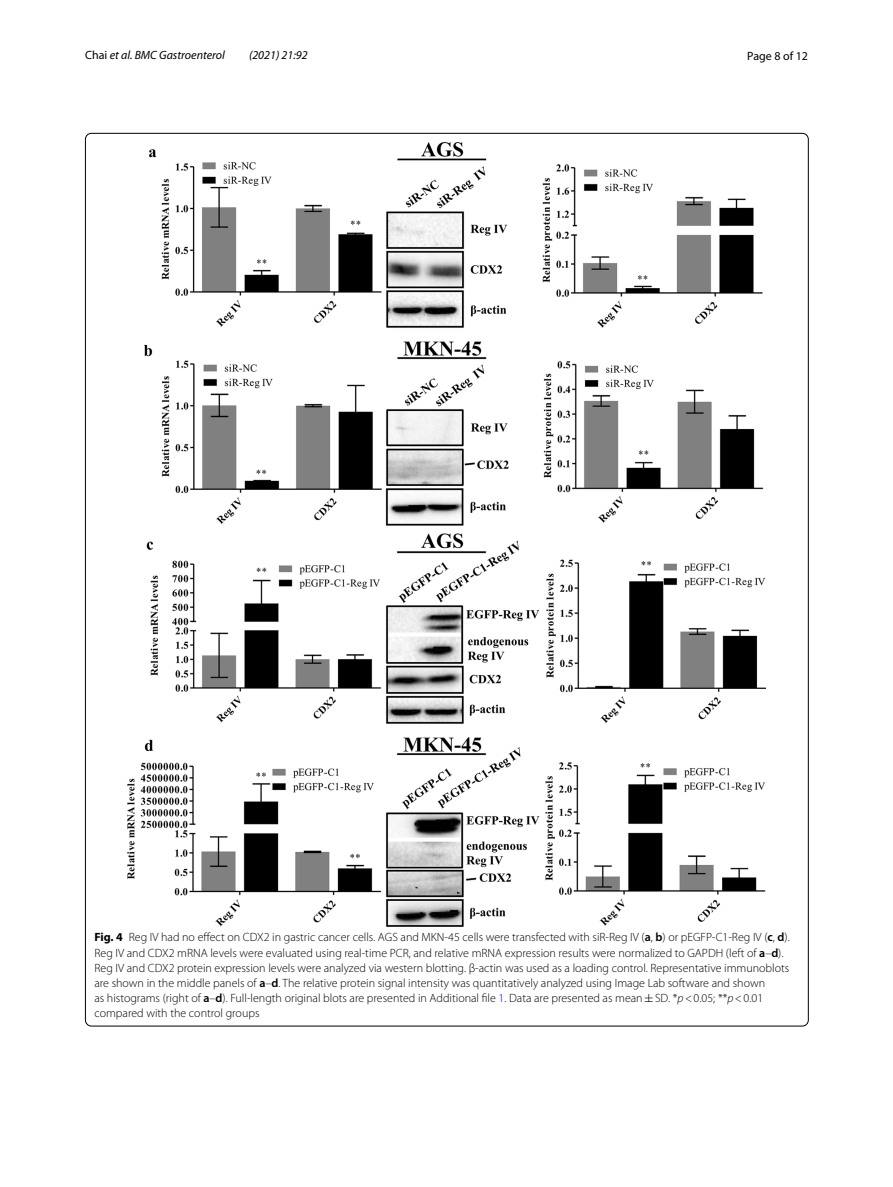
<style>
.page{position:relative;width:893px;height:1187px;background:#fff}
.page>*{position:absolute;margin:0;border:0;box-sizing:border-box;transform-origin:0 0}
.t1{font:300 12px/15px "Myriad Pro";color:#000}
.t2{font:italic 12px "Myriad Pro";color:#000}
.t3{font:12px "Myriad Pro";color:#000}
.s1{font-style:normal}
.s2{font-weight:700}
.s3{font-weight:600}
.s4{color:#00f}
.s5{font-family:"MTSY";font-weight:400}
.s6{font-style:italic}
</style>
<div class="page">
<img style="left:128px;top:142px;width:638px;height:784px">
<p class="t2" style="left:85px;top:48px;width:141px"><span class="s1">Chai</span> et al. BMC Gastroenterol</p>
<p class="t2" style="left:249px;top:48px;width:60px">(2021) 21:92</p>
<p class="t3" style="left:747px;top:48px;width:62px">Page 8 of 12</p>
<p class="t1" style="left:94px;top:930px;width:697px"><span class="s2">Fig. 4</span> Reg IV had no effect on CDX2 in gastric cancer cells. AGS and MKN-45 cells were transfected with siR-Reg IV (<span class="s3">a</span>, <span class="s3">b</span>) or pEGFP-C1-Reg IV (<span class="s3">c</span>, <span class="s3">d</span>).<br>Reg IV and CDX2 mRNA levels were evaluated using real-time PCR, and relative mRNA expression results were normalized to GAPDH (left of <span class="s3">a</span>–<span class="s3">d</span>).<br>Reg IV and CDX2 protein expression levels were analyzed via western blotting. β-actin was used as a loading control. Representative immunoblots are shown in the middle panels of <span class="s3">a</span>–<span class="s3">d</span>. The relative protein signal intensity was quantitatively analyzed using Image Lab software and shown<br>as histograms (right of <span class="s3">a</span>–<span class="s3">d</span>). Full-length original blots are presented in Additional file <span class="s4">1</span>. Data are presented as mean<span class="s5">±</span>SD. *<span class="s6">p</span>&lt;0.05; **<span class="s6">p</span>&lt;0.01 compared with the control groups</p>
</div>
